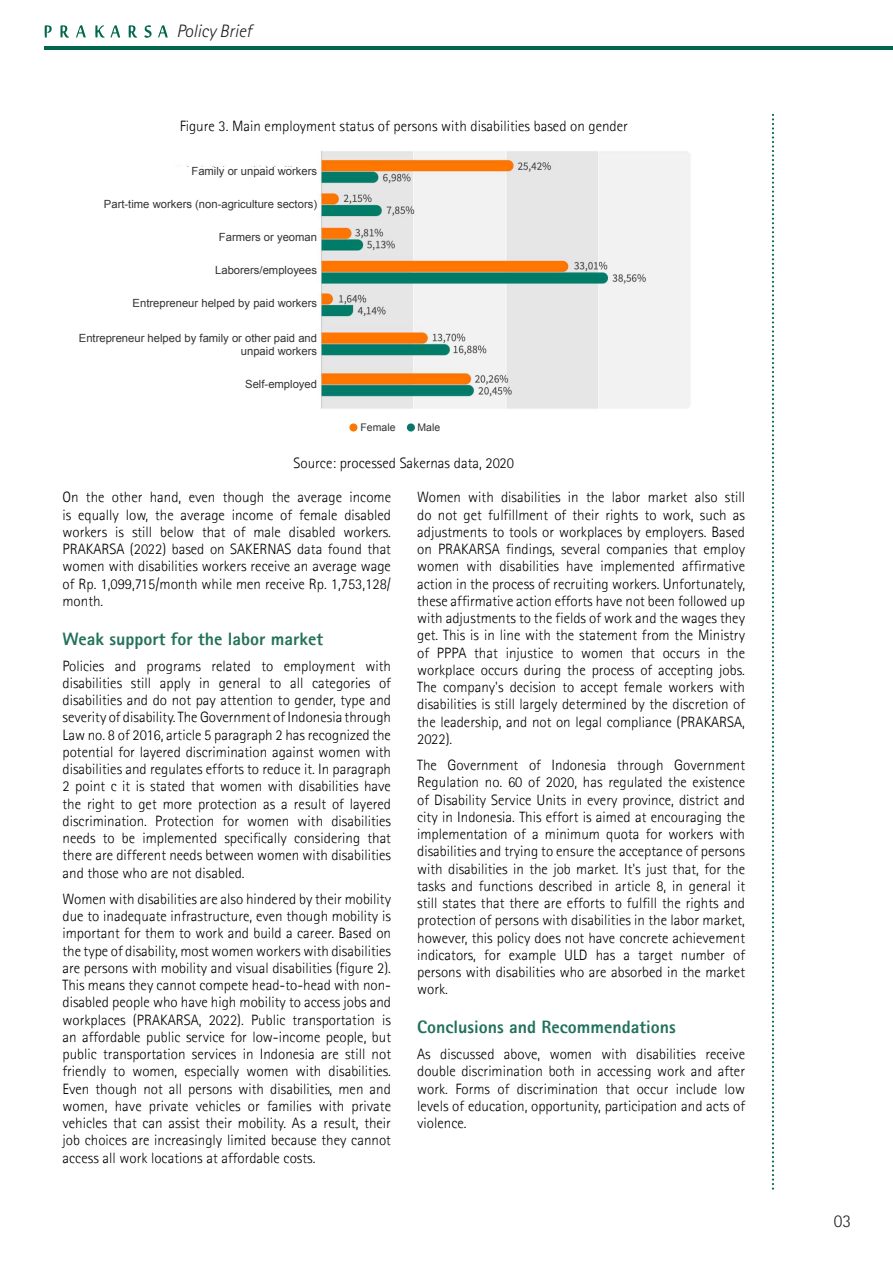
<style>
.page{position:relative;width:893px;height:1263px;background:#fff}
.page>*{position:absolute;margin:0;border:0;box-sizing:border-box;transform-origin:0 0}
.t1{font:800 18px "Agfa Rotis Sans Serif";color:#23715b}
.t2{font:italic 300 18px "Rotis Sans Serif Std";color:#231f20}
.t3{font:300 18px "Agfa Rotis Sans Serif";color:#231f20}
.t4{font:300 15px/17.2px "Agfa Rotis Sans Serif";color:#000;text-align:justify}
.t5{font:11.25px/12.9px "Arial";color:#333;text-align:right}
.t6{font:10.5px "Arial";color:#333}
</style>
<div class="page">
<hr style="left:44px;top:46px;width:849px;height:3px;background:#00664d">
<svg style="left:44px;top:25px;width:124px;height:13px"></svg>
<svg style="left:772px;top:115px;width:2px;height:1074px"></svg>
<img style="left:176px;top:151px;width:514px;height:258px">
<div style="left:76px;top:167px;width:241px;height:234px;background:#fff"></div>
<div style="left:349px;top:423px;width:8px;height:9px;background:#fb7802;border-radius:50%"></div>
<div style="left:407px;top:423px;width:8px;height:9px;background:#08766b;border-radius:50%"></div>
<p class="t2" style="left:176px;top:24px;width:77px">Policy Brief</p>
<p class="t4" style="left:180px;top:118px;width:450px">Figure 3. Main employment status of persons with disabilities based on gender</p>
<p class="t5" style="left:191px;top:166px;width:127px">Family or unpaid workers</p>
<p class="t5" style="left:104px;top:199px;width:215px">Part-time workers (non-agriculture sectors)</p>
<p class="t5" style="left:219px;top:232px;width:100px">Farmers or yeoman</p>
<p class="t5" style="left:215px;top:265px;width:103px">Laborers/employees</p>
<p class="t5" style="left:133px;top:298px;width:186px">Entrepreneur helped by paid workers</p>
<p class="t5" style="left:79px;top:333px;width:240px">Entrepreneur helped by family or other paid and unpaid workers</p>
<p class="t5" style="left:245px;top:379px;width:73px">Self-employed</p>
<p class="t6" style="left:360px;top:423px;width:37px">Female</p>
<p class="t6" style="left:417px;top:423px;width:24px">Male</p>
<p class="t4" style="left:294px;top:455px;width:222px">Source: processed Sakernas data, 2020</p>
<p class="t4" style="left:63px;top:489px;width:330px">On the other hand, even though the average income is equally low, the average income of female disabled workers is still below that of male disabled workers.<br>PRAKARSA (2022) based on SAKERNAS data found that women with disabilities workers receive an average wage of Rp. 1,099,715/month while men receive Rp. 1,753,128/ month.</p>
<p class="t1" style="left:63px;top:632px;width:262px">Weak support for the labor market</p>
<p class="t4" style="left:63px;top:658px;width:330px">Policies and programs related to employment with disabilities still apply in general to all categories of disabilities and do not pay attention to gender, type and severity of disability. The Government of Indonesia through Law no. 8 of 2016, article 5 paragraph 2 has recognized the potential for layered discrimination against women with disabilities and regulates efforts to reduce it. In paragraph 2 point c it is stated that women with disabilities have the right to get more protection as a result of layered discrimination. Protection for women with disabilities needs to be implemented specifically considering that there are different needs between women with disabilities and those who are not disabled.</p>
<p class="t4" style="left:63px;top:891px;width:330px">Women with disabilities are also hindered by their mobility due to inadequate infrastructure, even though mobility is important for them to work and build a career. Based on the type of disability, most women workers with disabilities are persons with mobility and visual disabilities (figure 2).<br>This means they cannot compete head-to-head with non&shy;disabled people who have high mobility to access jobs and workplaces (PRAKARSA, 2022). Public transportation is an affordable public service for low-income people, but public transportation services in Indonesia are still not friendly to women, especially women with disabilities.<br>Even though not all persons with disabilities, men and women, have private vehicles or families with private vehicles that can assist their mobility. As a result, their job choices are increasingly limited because they cannot access all work locations at affordable costs.</p>
<p class="t4" style="left:417px;top:489px;width:329px">Women with disabilities in the labor market also still do not get fulfillment of their rights to work, such as adjustments to tools or workplaces by employers. Based on PRAKARSA findings, several companies that employ women with disabilities have implemented affirmative action in the process of recruiting workers. Unfortunately, these affirmative action efforts have not been followed up with adjustments to the fields of work and the wages they get. This is in line with the statement from the Ministry of PPPA that injustice to women that occurs in the workplace occurs during the process of accepting jobs.<br>The company's decision to accept female workers with disabilities is still largely determined by the discretion of the leadership, and not on legal compliance (PRAKARSA, 2022).</p>
<p class="t4" style="left:417px;top:757px;width:329px">The Government of Indonesia through Government Regulation no. 60 of 2020, has regulated the existence of Disability Service Units in every province, district and city in Indonesia. This effort is aimed at encouraging the implementation of a minimum quota for workers with disabilities and trying to ensure the acceptance of persons with disabilities in the job market. It's just that, for the tasks and functions described in article 8, in general it still states that there are efforts to fulfill the rights and protection of persons with disabilities in the labor market, however, this policy does not have concrete achievement indicators, for example ULD has a target number of persons with disabilities who are absorbed in the market work.</p>
<p class="t1" style="left:417px;top:1021px;width:260px">Conclusions and Recommendations</p>
<p class="t4" style="left:417px;top:1046px;width:329px">As discussed above, women with disabilities receive double discrimination both in accessing work and after work. Forms of discrimination that occur include low levels of education, opportunity, participation and acts of violence.</p>
<p class="t3" style="left:834px;top:1213px;width:19px">03</p>
</div>
